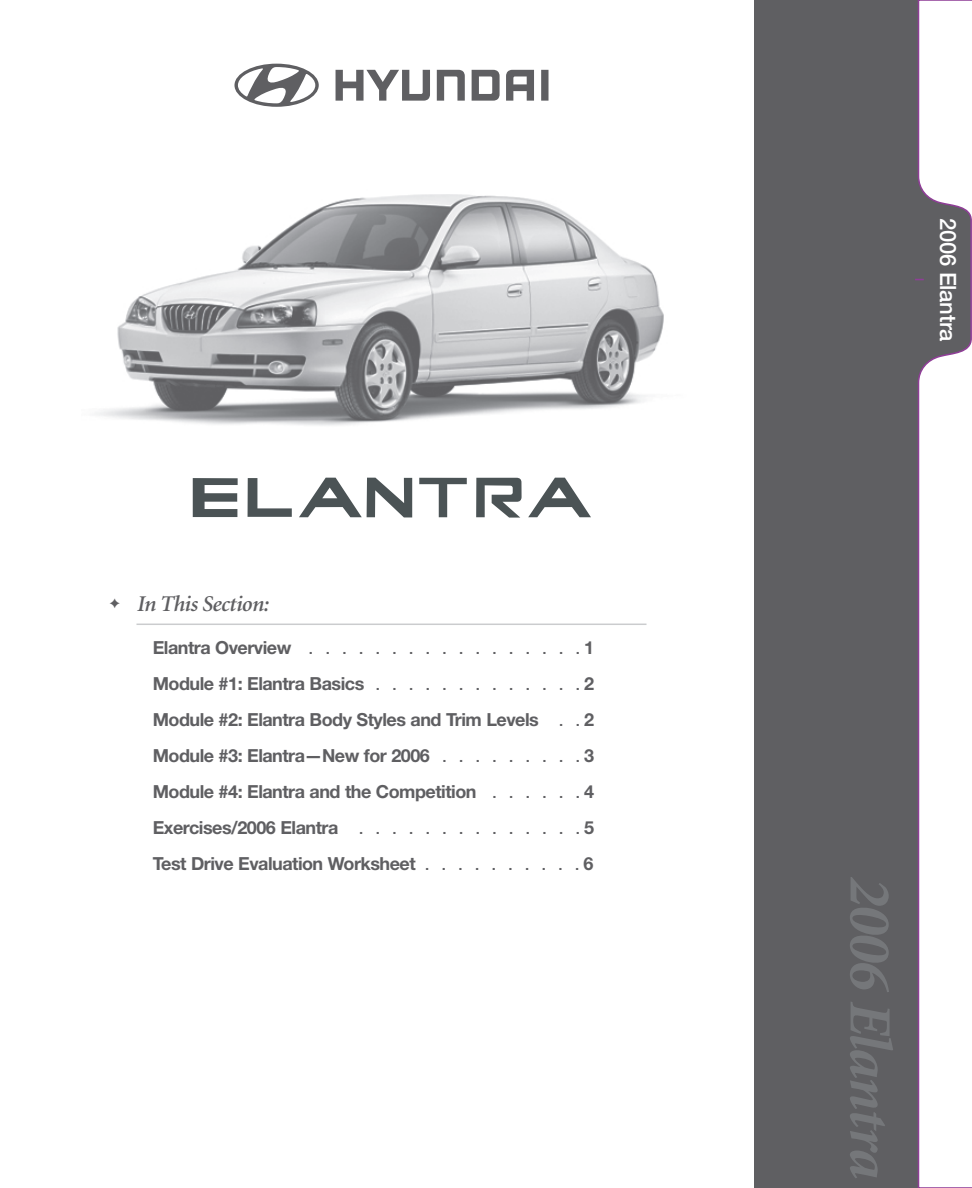
<style>
.page{position:relative;width:972px;height:1188px;background:#fff}
.page>*{position:absolute;margin:0;border:0;box-sizing:border-box;transform-origin:0 0}
.t1{font:italic 700 60px "Minion";color:#75777a}
.t2{font:italic 600 22.5px "Minion";letter-spacing:-.025em;color:#5f5f62}
.t3{font:500 22.5px "Helvetica Neue";letter-spacing:-.015em;color:#fff}
.t4{font:700 18px/36.2px "Helvetica Neue";letter-spacing:-.03em;color:#5f5f62}
.t5{font:500 15px "Helvetica Neue";color:#5f5f62}
.s1{font-weight:700;font-size:18px}
.s2{font-weight:500;font-size:15px}
</style>
<div class="page">
<svg style="left:234px;top:64px;width:315px;height:43px"></svg>
<div style="left:755px;top:0;width:217px;height:1188px;background:#5f5f62"></div>
<svg style="left:915px;top:0;width:57px;height:1188px"></svg>
<svg style="left:193px;top:478px;width:45px;height:39px"></svg>
<svg style="left:248px;top:478px;width:44px;height:39px"></svg>
<svg style="left:528px;top:478px;width:63px;height:39px"></svg>
<svg style="left:299px;top:478px;width:113px;height:39px"></svg>
<svg style="left:419px;top:478px;width:48px;height:39px"></svg>
<svg style="left:476px;top:478px;width:46px;height:40px"></svg>
<img style="left:95px;top:194px;width:569px;height:232px">
<hr style="left:136px;top:624px;width:510px;height:1px;background:#cbccce">
<p class="t2" style="left:110px;top:595px;width:160px">✦ In This Section:</p>
<p class="t5" style="left:153px;top:643px;width:443px"><span class="s1">Elantra Overview</span> . . . . . . . . . . . . . . . . . <span class="s1">1</span></p>
<p class="t4" style="left:153px;top:667px;width:443px">Module #1: Elantra Basics <span class="s2">. . . . . . . . . . . . .</span> 2<br>Module #2: Elantra Body Styles and Trim Levels</p>
<p class="t5" style="left:559px;top:715px;width:37px">. . <span class="s1">2</span></p>
<p class="t4" style="left:153px;top:739px;width:443px;text-align:justify">Module #3: Elantra—New for 2006 <span class="s2">. . . . . . . . .</span> 3<br>Module #4: Elantra and the Competition <span class="s2">. . . . . .</span> 4<br>Exercises/2006 Elantra</p>
<p class="t5" style="left:359px;top:823px;width:237px">. . . . . . . . . . . . . . <span class="s1">5</span></p>
<p class="t4" style="left:153px;top:847px;width:442px">Test Drive Evaluation Worksheet <span class="s2">. . . . . . . . . .</span> 6</p>
<p class="t3" style="left:956px;top:218px;width:125px;rotate:90deg">2006 Elantra</p>
<h1 class="t1" style="left:893px;top:875px;width:305px;rotate:90deg">2006 Elantra</h1>
</div>
